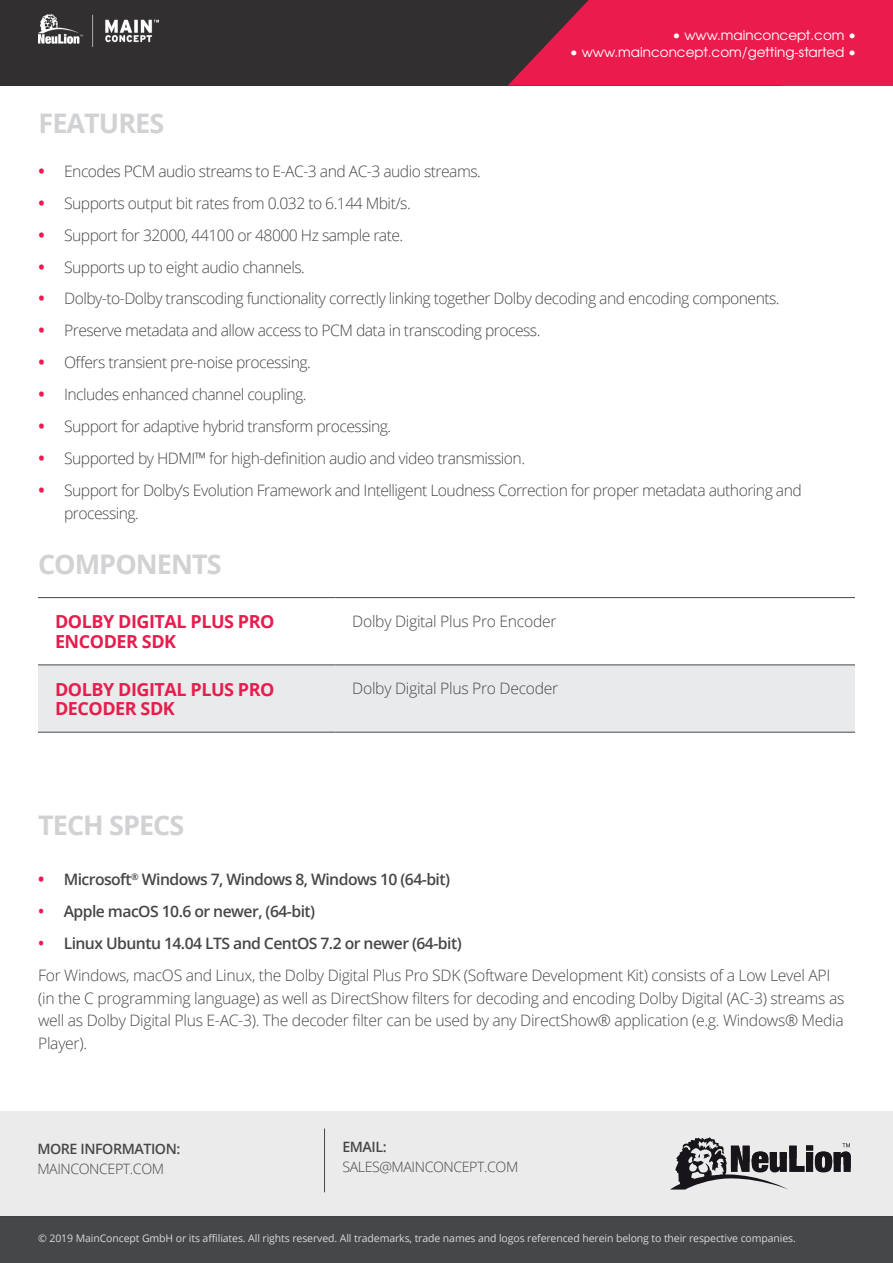
<style>
.page{position:relative;width:893px;height:1263px;background:#fff}
.page>*{position:absolute;margin:0;border:0;box-sizing:border-box;transform-origin:0 0}
.Subheader{font:700 27px "Open Sans";letter-spacing:-.035em;color:#d1d2d4}
.Subheader-2{font:700 18px/19.5px "Open Sans";letter-spacing:-.025em;color:#e71d4e}
.Subheader-3{font:300 15.75px/22.5px "Open Sans";letter-spacing:-.035em;color:#464748}
.Subheader-4{font:600 15.75px "Open Sans";letter-spacing:-.035em;color:#464748}
.t1{font:600 14.25px/19.5px "Open Sans";letter-spacing:-.03em;color:#464748}
.t2{font:300 14.25px "Open Sans";letter-spacing:-.03em;color:#464748}
.t3{font:13.5px "Te X Gyre Adventor";color:#fff}
.t4{font:10.5px "Open Sans";letter-spacing:-.01em;color:#fff}
.s1{font-weight:700;font-size:16.5px;color:#e91c4d}
.s2{font-size:16.5px;color:#e91c4d}
.s3{font-weight:300}
</style>
<div class="page">
<div style="left:0;top:0;width:893px;height:86px;background:#312f30"></div>
<svg style="left:508px;top:0;width:274px;height:86px;background:#cf1d48"></svg>
<div style="left:782px;top:0;width:111px;height:86px;background:#eb1b4d"></div>
<div style="left:0;top:1217px;width:893px;height:46px;background:#464748"></div>
<img style="left:38px;top:15px;width:121px;height:32px">
<div style="left:0;top:1111px;width:893px;height:106px;background:#ecebeb"></div>
<svg style="left:671px;top:1137px;width:180px;height:52px"></svg>
<hr style="left:324px;top:1128px;width:1px;height:64px;background:#464748">
<div style="left:38px;top:666px;width:817px;height:66px;background:#e9eaeb"></div>
<hr style="left:38px;top:597px;width:297px;height:1px;background:#464748">
<hr style="left:335px;top:597px;width:520px;height:1px;background:#464748">
<hr style="left:38px;top:665px;width:297px;height:1px;background:#464748">
<hr style="left:335px;top:665px;width:520px;height:1px;background:#464748">
<hr style="left:38px;top:732px;width:297px;height:1px;background:#464748">
<hr style="left:335px;top:732px;width:520px;height:1px;background:#464748">
<p class="t3" style="left:672px;top:24px;width:185px">• www.mainconcept.com •</p>
<p class="t3" style="left:570px;top:41px;width:288px">• www.mainconcept.com/getting-started •</p>
<p class="Subheader" style="left:39px;top:104px;width:127px">FEATURES</p>
<p class="Subheader-3" style="left:39px;top:159px;width:444px"><span class="s1">•</span> Encodes PCM audio streams to E-AC-3 and AC-3 audio streams.</p>
<p class="Subheader-3" style="left:39px;top:191px;width:374px"><span class="s1">•</span> Supports output bit rates from 0.032 to 6.144 Mbit/s.</p>
<p class="Subheader-3" style="left:39px;top:223px;width:366px"><span class="s1">•</span> Support for 32000, 44100 or 48000 Hz sample rate.</p>
<p class="Subheader-3" style="left:39px;top:255px;width:268px"><span class="s1">•</span> Supports up to eight audio channels.</p>
<p class="Subheader-3" style="left:39px;top:287px;width:743px"><span class="s1">•</span> Dolby-to-Dolby transcoding functionality correctly linking together Dolby decoding and encoding components.</p>
<p class="Subheader-3" style="left:39px;top:319px;width:503px"><span class="s1">•</span> Preserve metadata and allow access to PCM data in transcoding process.</p>
<p class="Subheader-3" style="left:39px;top:351px;width:274px"><span class="s1">•</span> Offers transient pre-noise processing.</p>
<p class="Subheader-3" style="left:39px;top:383px;width:270px"><span class="s1">•</span> Includes enhanced channel coupling.</p>
<p class="Subheader-3" style="left:39px;top:415px;width:354px"><span class="s1">•</span> Support for adaptive hybrid transform processing.</p>
<p class="Subheader-3" style="left:39px;top:447px;width:488px"><span class="s1">•</span> Supported by HDMI™ for high-definition audio and video transmission.</p>
<p class="Subheader-3" style="left:64px;top:479px;width:739px;text-indent:-26px"><span class="s1">•</span> Support for Dolby’s Evolution Framework and Intelligent Loudness Correction for proper metadata authoring and processing.</p>
<p class="Subheader" style="left:38px;top:545px;width:185px">COMPONENTS</p>
<p class="Subheader-2" style="left:55px;top:612px;width:221px">DOLBY DIGITAL PLUS PRO<br>ENCODER SDK</p>
<p class="Subheader-3" style="left:352px;top:609px;width:206px">Dolby Digital Plus Pro Encoder</p>
<p class="Subheader-2" style="left:55px;top:679px;width:221px">DOLBY DIGITAL PLUS PRO<br>DECODER SDK</p>
<p class="Subheader-3" style="left:352px;top:676px;width:208px">Dolby Digital Plus Pro Decoder</p>
<p class="Subheader" style="left:38px;top:806px;width:148px">TECH SPECS</p>
<p class="Subheader-4" style="left:38px;top:869px;width:413px"><span class="s1">•</span> Microsoft<sup>®</sup> Windows 7, Windows 8, Windows 10 (64-bit)</p>
<p class="Subheader-4" style="left:38px;top:901px;width:278px"><span class="s2">•</span> Apple macOS 10.6 or newer, (64-bit)</p>
<p class="Subheader-4" style="left:38px;top:933px;width:425px"><span class="s2">•</span> Linux Ubuntu 14.04 LTS and CentOS 7.2 or newer (64-bit)</p>
<p class="Subheader-3" style="left:38px;top:964px;width:808px">For Windows, macOS and Linux, the Dolby Digital Plus Pro SDK (Software Development Kit) consists of a Low Level API (in the C programming language) as well as DirectShow filters for decoding and encoding Dolby Digital (AC-3) streams as well as Dolby Digital Plus E-AC-3). The decoder filter can be used by any DirectShow® application (e.g. Windows® Media Player).</p>
<p class="t1" style="left:37px;top:1139px;width:144px">MORE INFORMATION:<br><span class="s3">MAINCONCEPT.COM</span></p>
<p class="t1" style="left:342px;top:1137px;width:46px">EMAIL:</p>
<p class="t2" style="left:342px;top:1157px;width:178px">SALES@MAINCONCEPT.COM</p>
<p class="t4" style="left:38px;top:1231px;width:759px">© 2019 MainConcept GmbH or its affiliates. All rights reserved. All trademarks, trade names and logos referenced herein belong to their respective companies.</p>
</div>
